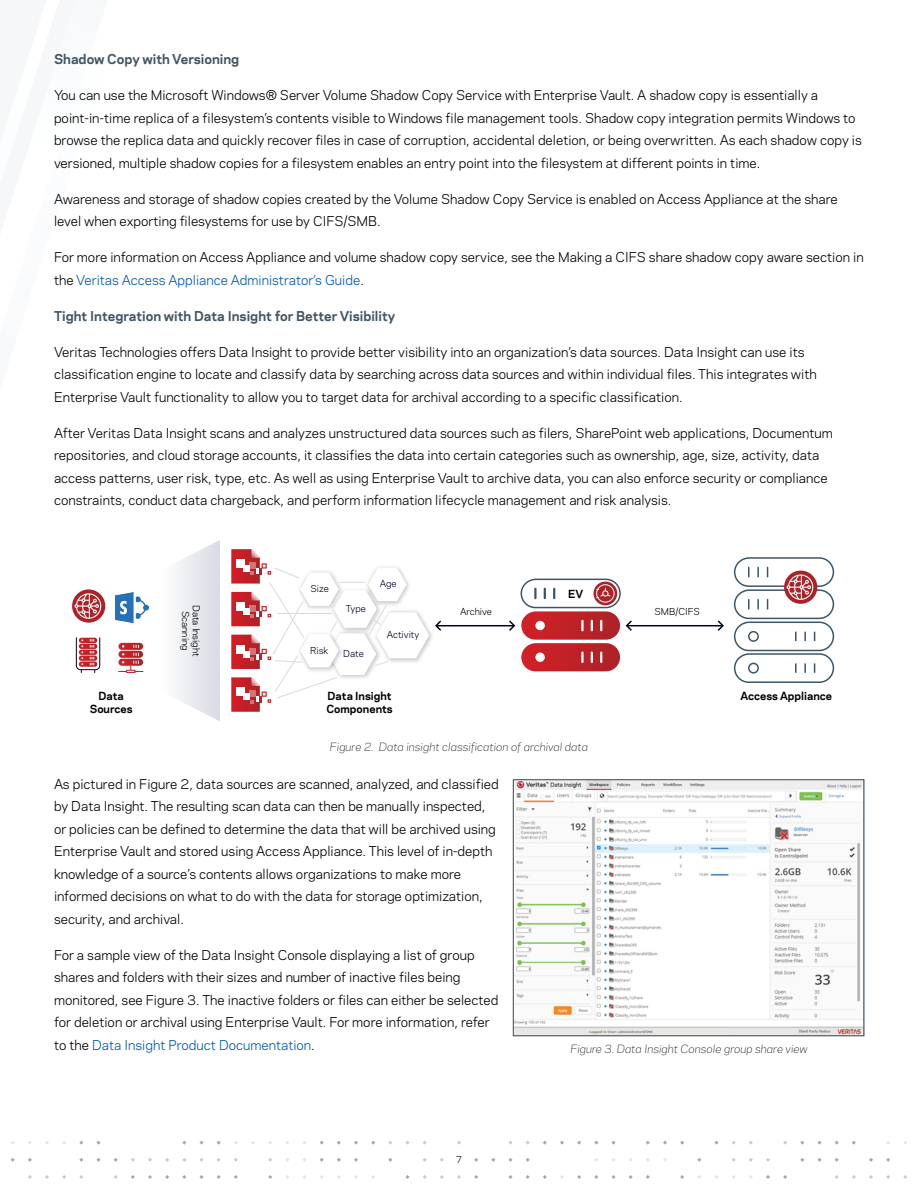
<style>
.page{position:relative;width:918px;height:1188px;background:#fff}
.page>*{position:absolute;margin:0;border:0;box-sizing:border-box;transform-origin:0 0}
.Body_Copy{font:12.75px/22.5px "Polaris";color:#000}
.Paragraph_Subtitle{font:700 12.75px "Polaris";color:#425563}
.t1{font:italic 300 10.65px "Polaris";color:#000}
.t2{font:700 10.5px/12.6px "Polaris";color:#000;text-align:center}
.t3{font:9px/10.8px "Polaris";color:#000;text-align:center}
.t4{font:9px "Polaris";color:#000023}
.s1{color:#0057b8}
</style>
<div class="page">
<svg style="left:783px;top:1175px;width:4px;height:4px"></svg>
<svg style="left:766px;top:1158px;width:4px;height:4px"></svg>
<svg style="left:766px;top:1175px;width:4px;height:4px"></svg>
<svg style="left:749px;top:1158px;width:4px;height:4px"></svg>
<svg style="left:714px;top:1141px;width:5px;height:4px"></svg>
<svg style="left:697px;top:1158px;width:4px;height:4px"></svg>
<svg style="left:680px;top:1141px;width:4px;height:4px"></svg>
<svg style="left:680px;top:1175px;width:4px;height:4px"></svg>
<svg style="left:663px;top:1141px;width:4px;height:4px"></svg>
<svg style="left:646px;top:1141px;width:4px;height:4px"></svg>
<svg style="left:646px;top:1175px;width:4px;height:4px"></svg>
<svg style="left:629px;top:1175px;width:4px;height:4px"></svg>
<svg style="left:611px;top:1141px;width:5px;height:4px"></svg>
<svg style="left:611px;top:1175px;width:5px;height:4px"></svg>
<svg style="left:594px;top:1175px;width:4px;height:4px"></svg>
<svg style="left:577px;top:1141px;width:4px;height:4px"></svg>
<svg style="left:577px;top:1175px;width:4px;height:4px"></svg>
<svg style="left:560px;top:1141px;width:4px;height:4px"></svg>
<svg style="left:560px;top:1175px;width:4px;height:4px"></svg>
<svg style="left:543px;top:1141px;width:4px;height:4px"></svg>
<svg style="left:543px;top:1175px;width:4px;height:4px"></svg>
<svg style="left:526px;top:1158px;width:4px;height:4px"></svg>
<svg style="left:526px;top:1175px;width:4px;height:4px"></svg>
<svg style="left:508px;top:1141px;width:5px;height:4px"></svg>
<svg style="left:508px;top:1158px;width:5px;height:4px"></svg>
<svg style="left:508px;top:1175px;width:5px;height:4px"></svg>
<svg style="left:491px;top:1158px;width:4px;height:4px"></svg>
<svg style="left:474px;top:1158px;width:4px;height:4px"></svg>
<svg style="left:474px;top:1175px;width:4px;height:4px"></svg>
<svg style="left:457px;top:1141px;width:4px;height:4px"></svg>
<svg style="left:457px;top:1175px;width:4px;height:4px"></svg>
<svg style="left:440px;top:1158px;width:4px;height:4px"></svg>
<svg style="left:440px;top:1175px;width:4px;height:4px"></svg>
<svg style="left:423px;top:1175px;width:4px;height:4px"></svg>
<svg style="left:405px;top:1141px;width:5px;height:4px"></svg>
<svg style="left:405px;top:1175px;width:5px;height:4px"></svg>
<svg style="left:388px;top:1158px;width:4px;height:4px"></svg>
<svg style="left:371px;top:1141px;width:4px;height:4px"></svg>
<svg style="left:354px;top:1141px;width:4px;height:4px"></svg>
<svg style="left:354px;top:1158px;width:4px;height:4px"></svg>
<svg style="left:354px;top:1175px;width:4px;height:4px"></svg>
<svg style="left:337px;top:1141px;width:4px;height:4px"></svg>
<svg style="left:337px;top:1158px;width:4px;height:4px"></svg>
<svg style="left:320px;top:1158px;width:4px;height:4px"></svg>
<svg style="left:268px;top:1158px;width:4px;height:4px"></svg>
<svg style="left:268px;top:1175px;width:4px;height:4px"></svg>
<svg style="left:234px;top:1158px;width:4px;height:4px"></svg>
<svg style="left:234px;top:1175px;width:4px;height:4px"></svg>
<svg style="left:217px;top:1175px;width:4px;height:4px"></svg>
<svg style="left:199px;top:1141px;width:5px;height:4px"></svg>
<svg style="left:199px;top:1158px;width:5px;height:4px"></svg>
<svg style="left:199px;top:1175px;width:5px;height:4px"></svg>
<svg style="left:182px;top:1175px;width:4px;height:4px"></svg>
<svg style="left:165px;top:1158px;width:4px;height:4px"></svg>
<svg style="left:165px;top:1175px;width:4px;height:4px"></svg>
<svg style="left:148px;top:1158px;width:4px;height:4px"></svg>
<svg style="left:148px;top:1175px;width:4px;height:4px"></svg>
<svg style="left:131px;top:1158px;width:4px;height:4px"></svg>
<svg style="left:131px;top:1175px;width:4px;height:4px"></svg>
<svg style="left:114px;top:1158px;width:4px;height:4px"></svg>
<svg style="left:114px;top:1175px;width:4px;height:4px"></svg>
<svg style="left:96px;top:1141px;width:5px;height:4px"></svg>
<svg style="left:96px;top:1158px;width:5px;height:4px"></svg>
<svg style="left:79px;top:1158px;width:4px;height:4px"></svg>
<svg style="left:79px;top:1175px;width:4px;height:4px"></svg>
<svg style="left:62px;top:1175px;width:4px;height:4px"></svg>
<svg style="left:45px;top:1175px;width:4px;height:4px"></svg>
<svg style="left:28px;top:1158px;width:4px;height:4px"></svg>
<svg style="left:28px;top:1175px;width:4px;height:4px"></svg>
<svg style="left:11px;top:1158px;width:4px;height:4px"></svg>
<svg style="left:903px;top:1175px;width:4px;height:4px"></svg>
<svg style="left:886px;top:1158px;width:4px;height:4px"></svg>
<svg style="left:886px;top:1175px;width:4px;height:4px"></svg>
<svg style="left:869px;top:1158px;width:4px;height:4px"></svg>
<svg style="left:869px;top:1175px;width:4px;height:4px"></svg>
<svg style="left:852px;top:1141px;width:4px;height:4px"></svg>
<svg style="left:852px;top:1175px;width:4px;height:4px"></svg>
<svg style="left:835px;top:1158px;width:4px;height:4px"></svg>
<svg style="left:835px;top:1175px;width:4px;height:4px"></svg>
<svg style="left:817px;top:1141px;width:5px;height:4px"></svg>
<svg style="left:817px;top:1158px;width:5px;height:4px"></svg>
<svg style="left:800px;top:1158px;width:4px;height:4px"></svg>
<img style="left:115px;top:592px;width:34px;height:32px">
<svg style="left:72px;top:589px;width:33px;height:34px"></svg>
<svg style="left:75px;top:593px;width:27px;height:27px"></svg>
<svg style="left:118px;top:659px;width:25px;height:7px"></svg>
<svg style="left:118px;top:643px;width:25px;height:7px"></svg>
<svg style="left:118px;top:651px;width:25px;height:7px"></svg>
<svg style="left:122px;top:645px;width:2px;height:10px"></svg>
<svg style="left:133px;top:645px;width:6px;height:10px"></svg>
<svg style="left:118px;top:661px;width:25px;height:12px"></svg>
<svg style="left:76px;top:637px;width:24px;height:36px"></svg>
<svg style="left:177px;top:540px;width:43px;height:181px"></svg>
<hr style="left:436px;top:625px;width:78px;height:1px;background:#000023">
<svg style="left:231px;top:549px;width:212px;height:163px"></svg>
<hr style="left:627px;top:625px;width:95px;height:1px;background:#000023">
<svg style="left:716px;top:620px;width:8px;height:11px"></svg>
<svg style="left:507px;top:578px;width:127px;height:93px"></svg>
<svg style="left:733px;top:557px;width:102px;height:126px"></svg>
<img style="left:515px;top:782px;width:347px;height:252px">
<div style="left:513px;top:780px;width:351px;height:256px;border:1px solid #425563"></div>
<p class="Paragraph_Subtitle" style="left:54px;top:50px;width:187px">Shadow Copy with Versioning</p>
<p class="Body_Copy" style="left:54px;top:83px;width:809px">You can use the Microsoft Windows® Server Volume Shadow Copy Service with Enterprise Vault. A shadow copy is essentially a point-in-time replica of a filesystem’s contents visible to Windows file management tools. Shadow copy integration permits Windows to browse the replica data and quickly recover files in case of corruption, accidental deletion, or being overwritten. As each shadow copy is versioned, multiple shadow copies for a filesystem enables an entry point into the filesystem at different points in time.</p>
<p class="Body_Copy" style="left:54px;top:187px;width:785px">Awareness and storage of shadow copies created by the Volume Shadow Copy Service is enabled on Access Appliance at the share level when exporting filesystems for use by CIFS/SMB.</p>
<p class="Body_Copy" style="left:54px;top:245px;width:811px">For more information on Access Appliance and volume shadow copy service, see the Making a CIFS share shadow copy aware section in the <span class="s1">Veritas Access Appliance Administrator’s Guide</span>.</p>
<p class="Paragraph_Subtitle" style="left:54px;top:306px;width:343px">Tight Integration with Data Insight for Better Visibility</p>
<p class="Body_Copy" style="left:54px;top:340px;width:764px">Veritas Technologies offers Data Insight to provide better visibility into an organization’s data sources. Data Insight can use its classification engine to locate and classify data by searching across data sources and within individual files. This integrates with<br>Enterprise Vault functionality to allow you to target data for archival according to a specific classification.</p>
<p class="Body_Copy" style="left:54px;top:421px;width:780px">After Veritas Data Insight scans and analyzes unstructured data sources such as filers, SharePoint web applications, Documentum repositories, and cloud storage accounts, it classifies the data into certain categories such as ownership, age, size, activity, data access patterns, user risk, type, etc. As well as using Enterprise Vault to archive data, you can also enforce security or compliance constraints, conduct data chargeback, and perform information lifecycle management and risk analysis.</p>
<p class="t2" style="left:90px;top:689px;width:44px">Data<br>Sources</p>
<p class="t3" style="left:202px;top:605px;width:53px;rotate:90deg">Data Insight<br>Scanning</p>
<p class="t4" style="left:311px;top:582px;width:20px">Size</p>
<p class="t4" style="left:346px;top:602px;width:22px">Type</p>
<p class="t4" style="left:310px;top:644px;width:20px">Risk</p>
<p class="t4" style="left:343px;top:646px;width:22px">Date</p>
<p class="t4" style="left:380px;top:576px;width:18px">Age</p>
<p class="t4" style="left:387px;top:628px;width:34px">Activity</p>
<p class="t2" style="left:568px;top:587px;width:17px">EV</p>
<p class="t3" style="left:460px;top:606px;width:34px">Archive</p>
<p class="t3" style="left:655px;top:606px;width:47px">SMB/CIFS</p>
<p class="t2" style="left:328px;top:689px;width:66px">Data Insight</p>
<p class="t2" style="left:740px;top:689px;width:93px">Access Appliance</p>
<p class="t2" style="left:326px;top:702px;width:68px">Components</p>
<p class="t1" style="left:330px;top:739px;width:260px">Figure 2. Data insight classification of archival data</p>
<p class="Body_Copy" style="left:54px;top:772px;width:446px">As pictured in Figure 2, data sources are scanned, analyzed, and classified by Data Insight. The resulting scan data can then be manually inspected, or policies can be defined to determine the data that will be archived using Enterprise Vault and stored using Access Appliance. This level of in-depth knowledge of a source’s contents allows organizations to make more informed decisions on what to do with the data for storage optimization, security, and archival.</p>
<p class="Body_Copy" style="left:54px;top:943px;width:446px">For a sample view of the Data Insight Console displaying a list of group shares and folders with their sizes and number of inactive files being monitored, see Figure 3. The inactive folders or files can either be selected for deletion or archival using Enterprise Vault. For more information, refer to the <span class="s1">Data Insight Product Documentation</span>.</p>
<p class="t3" style="left:456px;top:1154px;width:8px">7</p>
<p class="t1" style="left:570px;top:1041px;width:239px">Figure 3. Data Insight Console group share view</p>
</div>
